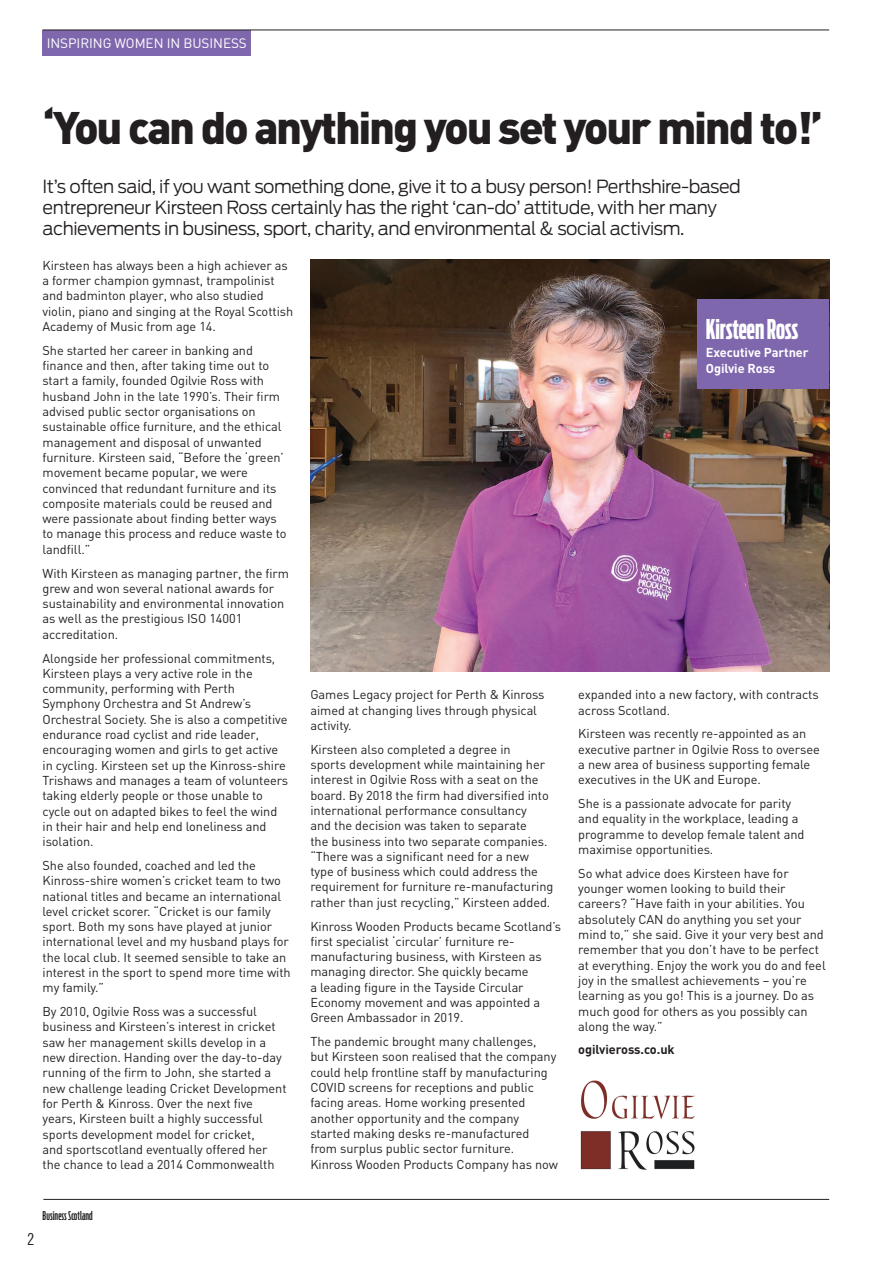
<style>
.page{position:relative;width:893px;height:1263px;background:#fff}
.page>*{position:absolute;margin:0;border:0;box-sizing:border-box;transform-origin:0 0}
.t1{font:900 45px "DIN";letter-spacing:-.05em;color:#231f20}
.t2{font:700 27px "Ford Antenna Comp";color:#fff}
.t3{font:300 18px/21px "Ford Antenna";letter-spacing:-.025em;color:#231f20}
.t4{font:16.5px "Trade Gothic Cond Eighteen";color:#231f20}
.t5{font:13.5px "DIN";letter-spacing:-.005em;color:#fff}
.t6{font:12.75px/15.3px "DIN";letter-spacing:-.005em;color:#231f20}
.t7{font:700 12.75px/15.3px "DIN";letter-spacing:-.005em;color:#fff}
.t8{font:700 12.75px "DIN";letter-spacing:-.005em;color:#231f20}
.t9{font:500 12px "Ford Antenna Comp";letter-spacing:.01em;color:#231f20}
</style>
<div class="page">
<hr style="left:43px;top:1199px;width:786px;height:1px;background:#231f20">
<div style="left:43px;top:30px;width:208px;height:26px;background:#7f67ae"></div>
<hr style="left:43px;top:30px;width:786px;height:1px;background:#231f20">
<img style="left:310px;top:259px;width:519px;height:413px">
<img style="left:581px;top:1080px;width:114px;height:89px">
<div style="left:697px;top:300px;width:132px;height:89px;background:#7f67ae"></div>
<p class="t5" style="left:47px;top:34px;width:201px">INSPIRING WOMEN IN BUSINESS</p>
<h1 class="t1" style="left:43px;top:98px;width:782px">‘You can do anything you set your mind to!’</h1>
<p class="t3" style="left:43px;top:174px;width:700px">It’s often said, if you want something done, give it to a busy person! Perthshire-based entrepreneur Kirsteen Ross certainly has the right ‘can-do’ attitude, with her many achievements in business, sport, charity, and environmental &amp; social activism.</p>
<p class="t6" style="left:43px;top:257px;width:252px">Kirsteen has always been a high achiever as a former champion gymnast, trampolinist and badminton player, who also studied violin, piano and singing at the Royal Scottish Academy of Music from age 14.</p>
<p class="t6" style="left:43px;top:342px;width:246px">She started her career in banking and finance and then, after taking time out to start a family, founded Ogilvie Ross with husband John in the late 1990’s. Their firm advised public sector organisations on sustainable office furniture, and the ethical management and disposal of unwanted furniture. Kirsteen said, “Before the ‘green’ movement became popular, we were convinced that redundant furniture and its composite materials could be reused and were passionate about finding better ways to manage this process and reduce waste to landfill.”</p>
<p class="t6" style="left:43px;top:565px;width:248px">With Kirsteen as managing partner, the firm grew and won several national awards for sustainability and environmental innovation as well as the prestigious ISO 14001 accreditation.</p>
<p class="t6" style="left:43px;top:650px;width:247px">Alongside her professional commitments, Kirsteen plays a very active role in the community, performing with Perth Symphony Orchestra and St Andrew’s Orchestral Society. She is also a competitive endurance road cyclist and ride leader, encouraging women and girls to get active in cycling. Kirsteen set up the Kinross-shire Trishaws and manages a team of volunteers taking elderly people or those unable to cycle out on adapted bikes to feel the wind in their hair and help end loneliness and isolation.</p>
<p class="t6" style="left:43px;top:857px;width:250px">She also founded, coached and led the Kinross-shire women’s cricket team to two national titles and became an international level cricket scorer. “Cricket is our family sport. Both my sons have played at junior international level and my husband plays for the local club. It seemed sensible to take an interest in the sport to spend more time with my family.”</p>
<p class="t6" style="left:43px;top:1004px;width:246px">By 2010, Ogilvie Ross was a successful business and Kirsteen’s interest in cricket saw her management skills develop in a new direction. Handing over the day-to-day running of the firm to John, she started a new challenge leading Cricket Development for Perth &amp; Kinross. Over the next five years, Kirsteen built a highly successful sports development model for cricket,<br>and sportscotland eventually offered her the chance to lead a 2014 Commonwealth</p>
<h2 class="t2" style="left:706px;top:306px;width:94px">Kirsteen Ross</h2>
<p class="t7" style="left:706px;top:345px;width:104px">Executive Partner<br>Ogilvie Ross</p>
<p class="t6" style="left:310px;top:687px;width:236px">Games Legacy project for Perth &amp; Kinross aimed at changing lives through physical activity.</p>
<p class="t6" style="left:310px;top:741px;width:245px">Kirsteen also completed a degree in<br>sports development while maintaining her interest in Ogilvie Ross with a seat on the board. By 2018 the firm had diversified into international performance consultancy<br>and the decision was taken to separate<br>the business into two separate companies. “There was a significant need for a new type of business which could address the requirement for furniture re-manufacturing rather than just recycling,” Kirsteen added.</p>
<p class="t6" style="left:310px;top:918px;width:252px">Kinross Wooden Products became Scotland’s first specialist ‘circular’ furniture re&shy;manufacturing business, with Kirsteen as managing director. She quickly became<br>a leading figure in the Tayside Circular Economy movement and was appointed a Green Ambassador in 2019.</p>
<p class="t6" style="left:310px;top:1034px;width:249px">The pandemic brought many challenges,<br>but Kirsteen soon realised that the company could help frontline staff by manufacturing COVID screens for receptions and public facing areas. Home working presented another opportunity and the company started making desks re-manufactured from surplus public sector furniture.<br>Kinross Wooden Products Company has now</p>
<p class="t6" style="left:578px;top:687px;width:242px">expanded into a new factory, with contracts across Scotland.</p>
<p class="t6" style="left:578px;top:726px;width:243px">Kirsteen was recently re-appointed as an executive partner in Ogilvie Ross to oversee a new area of business supporting female executives in the UK and Europe.</p>
<p class="t6" style="left:578px;top:796px;width:228px">She is a passionate advocate for parity and equality in the workplace, leading a programme to develop female talent and maximise opportunities.</p>
<p class="t6" style="left:578px;top:865px;width:249px">So what advice does Kirsteen have for younger women looking to build their careers? “Have faith in your abilities. You absolutely CAN do anything you set your mind to,” she said. Give it your very best and remember that you don’t have to be perfect at everything. Enjoy the work you do and feel joy in the smallest achievements – you’re learning as you go! This is a journey. Do as much good for others as you possibly can along the way.”</p>
<p class="t8" style="left:578px;top:1041px;width:98px">ogilvieross.co.uk</p>
<p class="t4" style="left:27px;top:1229px;width:9px">2</p>
<p class="t9" style="left:43px;top:1205px;width:52px">Business Scotland</p>
</div>
